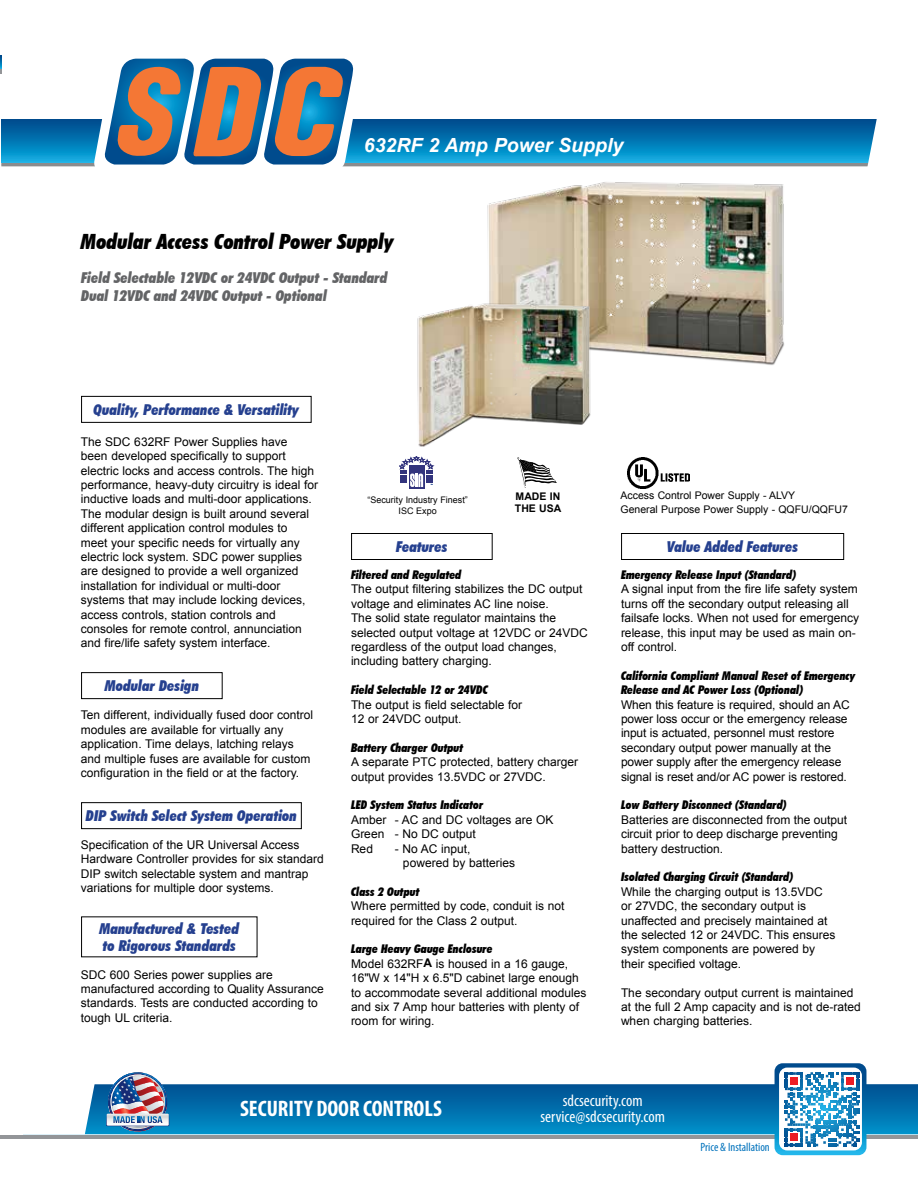
<style>
.page{position:relative;width:918px;height:1188px;background:#fff}
.page>*{position:absolute;margin:0;border:0;box-sizing:border-box;transform-origin:0 0}
.t1{font:700 condensed 22.5px "Myriad Pro";color:#fff}
.t2{font:italic 900 condensed 21px "Futura BT";color:#000}
.t3{font:italic 700 19.5px "Arial";color:#fff}
.t4{font:condensed 16.5px/15.5px "Myriad Pro";color:#fff;text-align:center}
.t5{font:italic 900 condensed 15px/16.2px "Futura BT";color:#25408f}
.t6{font:italic 900 condensed 15px/18px "Futura BT";color:#636466}
.t7{font:12px/14.4px "Arial";color:#000}
.t8{font:italic 900 condensed 12px/14.4px "Futura BT";color:#000}
.t9{font:condensed 12px "Myriad Pro";color:#0072bc}
.t10{font:10.5px/13.5px "Arial";color:#000}
.t11{font:700 10.5px/12px "Arial";color:#000}
.t12{font:9px/10.8px "Arial";color:#000;text-align:center}
.s1{font-weight:700}
</style>
<div class="page">
<hr style="left:1px;top:163px;width:889px;height:3px;background:#8a8c8e">
<div style="left:1px;top:120px;width:889px;height:43px;background:linear-gradient(to bottom,#00478a,#0caee3)"></div>
<svg style="left:867px;top:119px;width:23px;height:48px"></svg>
<svg style="left:0;top:56px;width:2px;height:17px"></svg>
<svg style="left:93px;top:58px;width:272px;height:109px"></svg>
<div style="left:0;top:1084px;width:918px;height:50px;background:linear-gradient(to bottom,#004e90,#008fc9)"></div>
<hr style="left:0;top:1135px;width:918px;height:4px;background:#939598">
<svg style="left:22px;top:1084px;width:73px;height:50px"></svg>
<div style="left:0;top:1081px;width:22px;height:54px;background:#fff"></div>
<img style="left:487px;top:182px;width:297px;height:183px">
<img style="left:417px;top:294px;width:182px;height:153px">
<div style="left:81px;top:396px;width:230px;height:27px;border:1px solid #000"></div>
<div style="left:81px;top:672px;width:141px;height:27px;border:1px solid #000"></div>
<div style="left:81px;top:802px;width:221px;height:27px;border:1px solid #000"></div>
<div style="left:351px;top:533px;width:141px;height:27px;border:1px solid #000"></div>
<div style="left:621px;top:533px;width:223px;height:27px;border:1px solid #000"></div>
<div style="left:409px;top:465px;width:16px;height:24px;background:#32347d"></div>
<svg style="left:399px;top:456px;width:35px;height:31px"></svg>
<img style="left:628px;top:458px;width:61px;height:30px">
<svg style="left:517px;top:457px;width:40px;height:31px"></svg>
<svg style="left:775px;top:1063px;width:91px;height:92px"></svg>
<img style="left:106px;top:1072px;width:63px;height:59px">
<h3 class="t3" style="left:364px;top:132px;width:261px">632RF 2 Amp Power Supply</h3>
<h2 class="t2" style="left:81px;top:228px;width:314px">Modular Access Control Power Supply</h2>
<p class="t6" style="left:81px;top:268px;width:308px">Field Selectable 12VDC or 24VDC Output - Standard<br>Dual 12VDC and 24VDC Output - Optional</p>
<p class="t5" style="left:94px;top:402px;width:207px">Quality, Performance &amp; Versatility</p>
<p class="t7" style="left:81px;top:434px;width:239px">The SDC 632RF Power Supplies have<br>been developed specifically to support electric locks and access controls. The high performance, heavy-duty circuitry is ideal for inductive loads and multi-door applications.<br>The modular design is built around several different application control modules to<br>meet your specific needs for virtually any electric lock system. SDC power supplies are designed to provide a well organized installation for individual or multi-door systems that may include locking devices, access controls, station controls and consoles for remote control, annunciation and fire/life safety system interface.</p>
<p class="t5" style="left:105px;top:678px;width:96px">Modular Design</p>
<p class="t7" style="left:81px;top:708px;width:234px">Ten different, individually fused door control modules are available for virtually any application. Time delays, latching relays and multiple fuses are available for custom configuration in the field or at the factory.</p>
<p class="t5" style="left:86px;top:808px;width:213px">DIP Switch Select System Operation</p>
<p class="t7" style="left:81px;top:838px;width:245px">Specification of the UR Universal Access Hardware Controller provides for six standard DIP switch selectable system and mantrap variations for multiple door systems.</p>
<p class="t5" style="left:100px;top:921px;width:141px">Manufactured &amp; Tested to Rigorous Standards</p>
<p class="t7" style="left:81px;top:967px;width:244px">SDC 600 Series power supplies are manufactured according to Quality Assurance standards. Tests are conducted according to tough UL criteria.</p>
<p class="t12" style="left:367px;top:495px;width:102px">“Security Industry Finest”<br>ISC Expo</p>
<p class="t10" style="left:621px;top:489px;width:229px">Access Control Power Supply - ALVY<br>General Purpose Power Supply - QQFU/QQFU7</p>
<p class="t11" style="left:515px;top:490px;width:48px">MADE IN<br>THE USA</p>
<p class="t5" style="left:396px;top:539px;width:53px">Features</p>
<p class="t5" style="left:667px;top:539px;width:133px">Value Added Features</p>
<p class="t8" style="left:351px;top:567px;width:112px">Filtered and Regulated</p>
<p class="t7" style="left:351px;top:582px;width:238px">The output filtering stabilizes the DC output voltage and eliminates AC line noise.<br>The solid state regulator maintains the selected output voltage at 12VDC or 24VDC regardless of the output load changes, including battery charging.</p>
<p class="t8" style="left:351px;top:683px;width:138px">Field Selectable 12 or 24VDC</p>
<p class="t7" style="left:351px;top:697px;width:173px">The output is field selectable for<br>12 or 24VDC output.</p>
<p class="t8" style="left:351px;top:740px;width:114px">Battery Charger Output</p>
<p class="t7" style="left:351px;top:755px;width:229px">A separate PTC protected, battery charger output provides 13.5VDC or 27VDC.</p>
<p class="t8" style="left:351px;top:798px;width:134px">LED System Status Indicator</p>
<p class="t7" style="left:351px;top:812px;width:204px">Amber - AC and DC voltages are OK<br>Green - No DC output<br>Red</p>
<p class="t7" style="left:403px;top:841px;width:114px;text-indent:-8px">- No AC input, powered by batteries</p>
<p class="t8" style="left:351px;top:884px;width:70px">Class 2 Output</p>
<p class="t7" style="left:351px;top:899px;width:215px">Where permitted by code, conduit is not required for the Class 2 output.</p>
<p class="t8" style="left:351px;top:942px;width:143px">Large Heavy Gauge Enclosure</p>
<p class="t7" style="left:351px;top:956px;width:237px">Model 632RF<span class="s1">A</span> is housed in a 16 gauge, 16"W x 14"H x 6.5"D cabinet large enough to accommodate several additional modules and six 7 Amp hour batteries with plenty of room for wiring.</p>
<p class="t8" style="left:621px;top:567px;width:177px">Emergency Release Input (Standard)</p>
<p class="t7" style="left:621px;top:582px;width:240px">A signal input from the fire life safety system turns off the secondary output releasing all failsafe locks. When not used for emergency release, this input may be used as main on&shy;off control.</p>
<p class="t8" style="left:621px;top:668px;width:236px">California Compliant Manual Reset of Emergency<br>Release and AC Power Loss (Optional)</p>
<p class="t7" style="left:621px;top:697px;width:230px">When this feature is required, should an AC power loss occur or the emergency release input is actuated, personnel must restore secondary output power manually at the power supply after the emergency release signal is reset and/or AC power is restored.</p>
<p class="t8" style="left:621px;top:798px;width:167px">Low Battery Disconnect (Standard)</p>
<p class="t7" style="left:621px;top:812px;width:228px">Batteries are disconnected from the output circuit prior to deep discharge preventing battery destruction.</p>
<p class="t8" style="left:621px;top:870px;width:174px">Isolated Charging Circuit (Standard)</p>
<p class="t7" style="left:621px;top:884px;width:216px">While the charging output is 13.5VDC or 27VDC, the secondary output is unaffected and precisely maintained at the selected 12 or 24VDC. This ensures system components are powered by their specified voltage.</p>
<p class="t7" style="left:621px;top:985px;width:241px">The secondary output current is maintained at the full 2 Amp capacity and is not de-rated when charging batteries.</p>
<h1 class="t1" style="left:240px;top:1094px;width:203px">SECURITY DOOR CONTROLS</h1>
<h3 class="t4" style="left:541px;top:1093px;width:126px">sdcsecurity.com service@sdcsecurity.com</h3>
<p class="t9" style="left:700px;top:1140px;width:71px">Price &amp; Installation</p>
</div>
